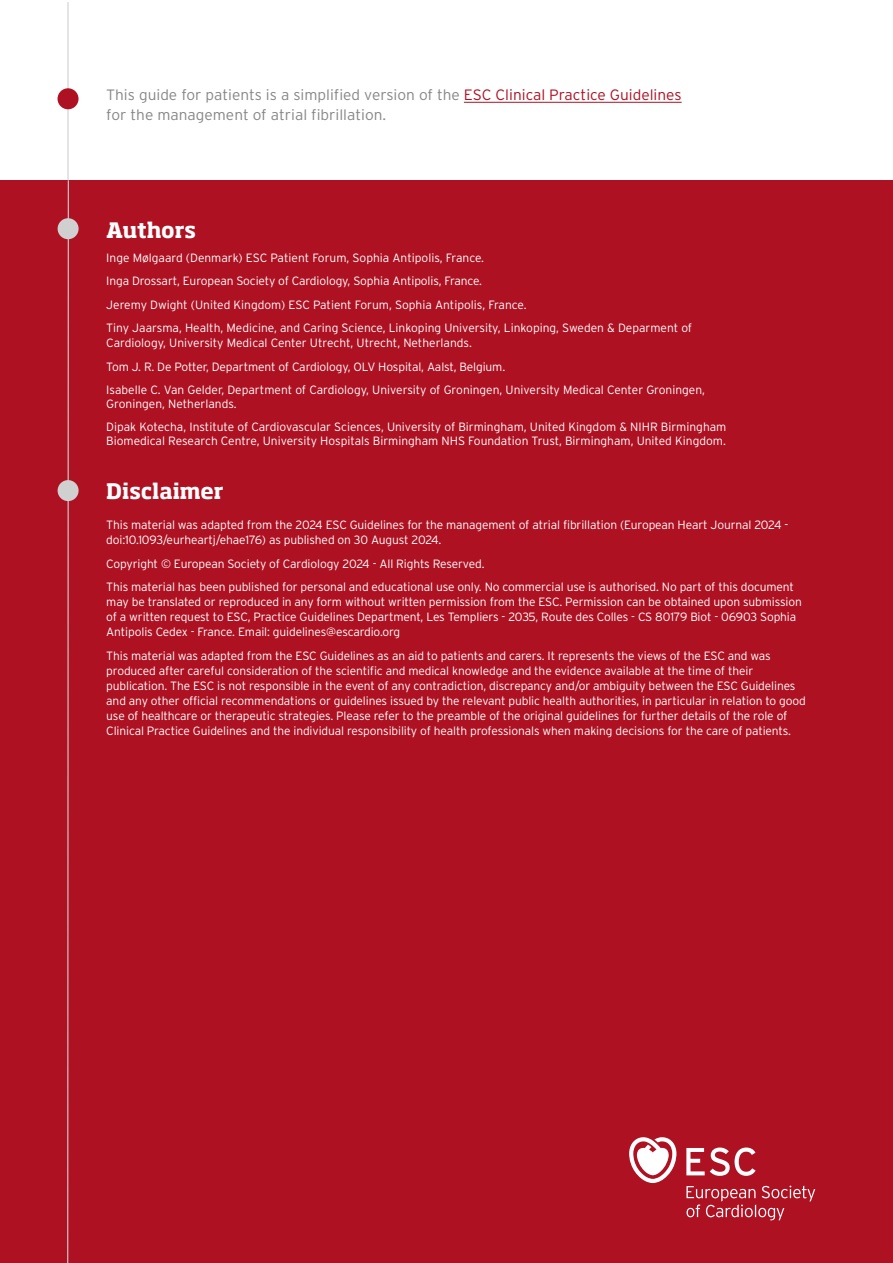
<style>
.page{position:relative;width:893px;height:1263px;background:#fff}
.page>*{position:absolute;margin:0;border:0;box-sizing:border-box;transform-origin:0 0}
.t1{font:700 21px "Soho Pro";letter-spacing:-.005em;color:#fff}
.t2{font:300 15px/19.5px "Interstate";color:#878787}
.t3{font:300 12px/15px "Interstate";letter-spacing:-.01em;color:#fff}
.s1{color:#ae1122}
</style>
<div class="page">
<hr style="left:67px;top:2px;width:2px;height:1261px;background:#d0d0d0">
<div style="left:0;top:180px;width:893px;height:1083px;background:#ae1122"></div>
<div style="left:58px;top:88px;width:21px;height:21px;background:#ae1122;border-radius:50%"></div>
<hr style="left:464px;top:102px;width:218px;height:1px;background:#ae1122">
<svg style="left:629px;top:1137px;width:47px;height:46px"></svg>
<svg style="left:686px;top:1147px;width:70px;height:29px"></svg>
<svg style="left:686px;top:1185px;width:129px;height:35px"></svg>
<svg style="left:67px;top:179px;width:2px;height:1084px"></svg>
<div style="left:58px;top:218px;width:21px;height:21px;background:#d0d0d0;border-radius:50%"></div>
<div style="left:58px;top:480px;width:21px;height:21px;background:#d0d0d0;border-radius:50%"></div>
<p class="t2" style="left:106px;top:85px;width:577px">This guide for patients is a simplified version of the <span class="s1">ESC Clinical Practice Guidelines </span>for the management of atrial fibrillation.</p>
<h1 class="t1" style="left:106px;top:215px;width:91px">Authors</h1>
<p class="t3" style="left:106px;top:246px;width:587px;line-height:23.4px">Inge Mølgaard (Denmark) ESC Patient Forum, Sophia Antipolis, France.<br>Inga Drossart, European Society of Cardiology, Sophia Antipolis, France.<br>Jeremy Dwight (United Kingdom) ESC Patient Forum, Sophia Antipolis, France.<br>Tiny Jaarsma, Health, Medicine, and Caring Science, Linkoping University, Linkoping, Sweden &amp; Deparment of</p>
<p class="t3" style="left:106px;top:331px;width:600px;line-height:23.2px">Cardiology, University Medical Center Utrecht, Utrecht, Netherlands.<br>Tom J. R. De Potter, Department of Cardiology, OLV Hospital, Aalst, Belgium.<br>Isabelle C. Van Gelder, Department of Cardiology, University of Groningen, University Medical Center Groningen,</p>
<p class="t3" style="left:106px;top:392px;width:622px;line-height:23px">Groningen, Netherlands.<br>Dipak Kotecha, Institute of Cardiovascular Sciences, University of Birmingham, United Kingdom &amp; NIHR Birmingham</p>
<p class="t3" style="left:106px;top:433px;width:621px">Biomedical Research Centre, University Hospitals Birmingham NHS Foundation Trust, Birmingham, United Kingdom.</p>
<h1 class="t1" style="left:106px;top:476px;width:119px">Disclaimer</h1>
<p class="t3" style="left:106px;top:517px;width:684px">This material was adapted from the 2024 ESC Guidelines for the management of atrial fibrillation (European Heart Journal 2024 - doi:10.1093/eurheartj/ehae176) as published on 30 August 2024.</p>
<p class="t3" style="left:106px;top:551px;width:689px;line-height:23.5px">Copyright © European Society of Cardiology 2024 - All Rights Reserved.<br>This material has been published for personal and educational use only. No commercial use is authorised. No part of this document</p>
<p class="t3" style="left:106px;top:594px;width:697px">may be translated or reproduced in any form without written permission from the ESC. Permission can be obtained upon submission of a written request to ESC, Practice Guidelines Department, Les Templiers - 2035, Route des Colles - CS 80179 Biot - 06903 Sophia<br>Antipolis Cedex - France. Email: guidelines@escardio.org</p>
<p class="t3" style="left:106px;top:648px;width:701px">This material was adapted from the ESC Guidelines as an aid to patients and carers. It represents the views of the ESC and was produced after careful consideration of the scientific and medical knowledge and the evidence available at the time of their publication. The ESC is not responsible in the event of any contradiction, discrepancy and/or ambiguity between the ESC Guidelines and any other official recommendations or guidelines issued by the relevant public health authorities, in particular in relation to good use of healthcare or therapeutic strategies. Please refer to the preamble of the original guidelines for further details of the role of Clinical Practice Guidelines and the individual responsibility of health professionals when making decisions for the care of patients.</p>
</div>
